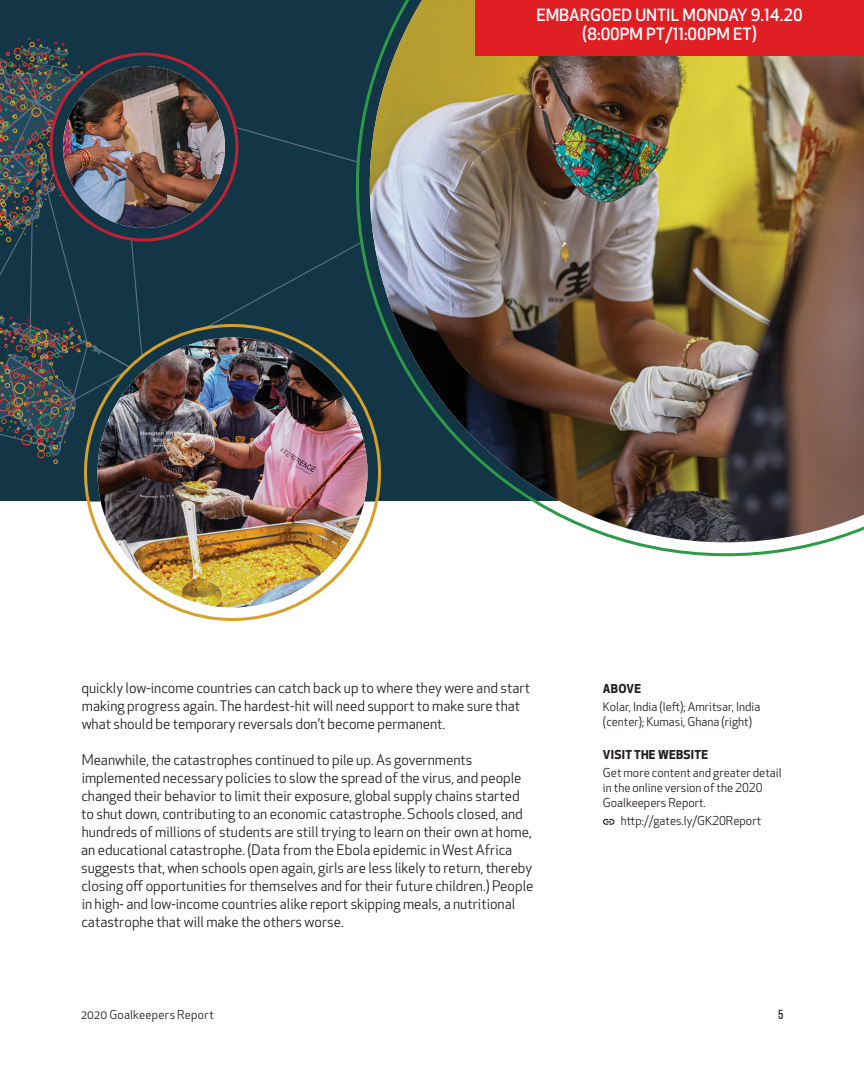
<style>
.page{position:relative;width:864px;height:1080px;background:#fff}
.page>*{position:absolute;margin:0;border:0;box-sizing:border-box;transform-origin:0 0}
.Body3{font:500 16.5px/19.5px "Apex New";color:#fff;text-align:center}
.Body1{font:14.25px/18px "Apex New";color:#231f20}
.t1{font:500 13.5px "Giorgio Sans";color:#231f20}
.Caption-body{font:12px/15px "Apex New";color:#231f20}
.Caption-body-2{font:12px "Apex New";letter-spacing:.02em;color:#231f20}
.Caption-headline{font:700 12px "Apex New";letter-spacing:.02em;color:#231f20}
</style>
<div class="page">
<svg style="left:603px;top:819px;width:11px;height:6px"></svg>
<div style="left:0;top:0;width:864px;height:501px;background:#123646"></div>
<svg style="left:183px;top:102px;width:171px;height:224px"></svg>
<svg style="left:0;top:38px;width:183px;height:426px"></svg>
<svg style="left:354px;top:85px;width:474px;height:473px"></svg>
<img style="left:370px;top:0;width:494px;height:542px">
<svg style="left:51px;top:54px;width:186px;height:186px"></svg>
<img style="left:63px;top:66px;width:162px;height:162px;border-radius:81px">
<svg style="left:85px;top:326px;width:294px;height:176px"></svg>
<img style="left:98px;top:338px;width:270px;height:270px;border-radius:135px">
<div style="left:475px;top:0;width:389px;height:56px;background:#e01f24"></div>
<p class="Body3" style="left:537px;top:5px;width:268px">EMBARGOED UNTIL MONDAY 9.14.20 (8:00PM PT/11:00PM ET)</p>
<p class="Body1" style="left:81px;top:679px;width:450px">quickly low-income countries can catch back up to where they were and start making progress again. The hardest-hit will need support to make sure that what should be temporary reversals don’t become permanent.</p>
<p class="Body1" style="left:81px;top:751px;width:454px">Meanwhile, the catastrophes continued to pile up. As governments implemented necessary policies to slow the spread of the virus, and people changed their behavior to limit their exposure, global supply chains started to shut down, contributing to an economic catastrophe. Schools closed, and hundreds of millions of students are still trying to learn on their own at home, an educational catastrophe. (Data from the Ebola epidemic in West Africa suggests that, when schools open again, girls are less likely to return, thereby closing off opportunities for themselves and for their future children.) People in high- and low-income countries alike report skipping meals, a nutritional catastrophe that will make the others worse.</p>
<p class="Caption-headline" style="left:603px;top:680px;width:40px">ABOVE</p>
<p class="Caption-body" style="left:603px;top:699px;width:159px">Kolar, India (left); Amritsar, India (center); Kumasi, Ghana (right)</p>
<p class="Caption-headline" style="left:603px;top:746px;width:107px">VISIT THE WEBSITE</p>
<p class="Caption-body" style="left:603px;top:765px;width:180px">Get more content and greater detail in the online version of the 2020<br>Goalkeepers Report.</p>
<p class="Caption-body" style="left:621px;top:813px;width:142px">http://gates.ly/GK20Report</p>
<p class="Caption-body-2" style="left:81px;top:1007px;width:134px">2020 Goalkeepers Report</p>
<p class="t1" style="left:779px;top:1008px;width:6px">5</p>
</div>
